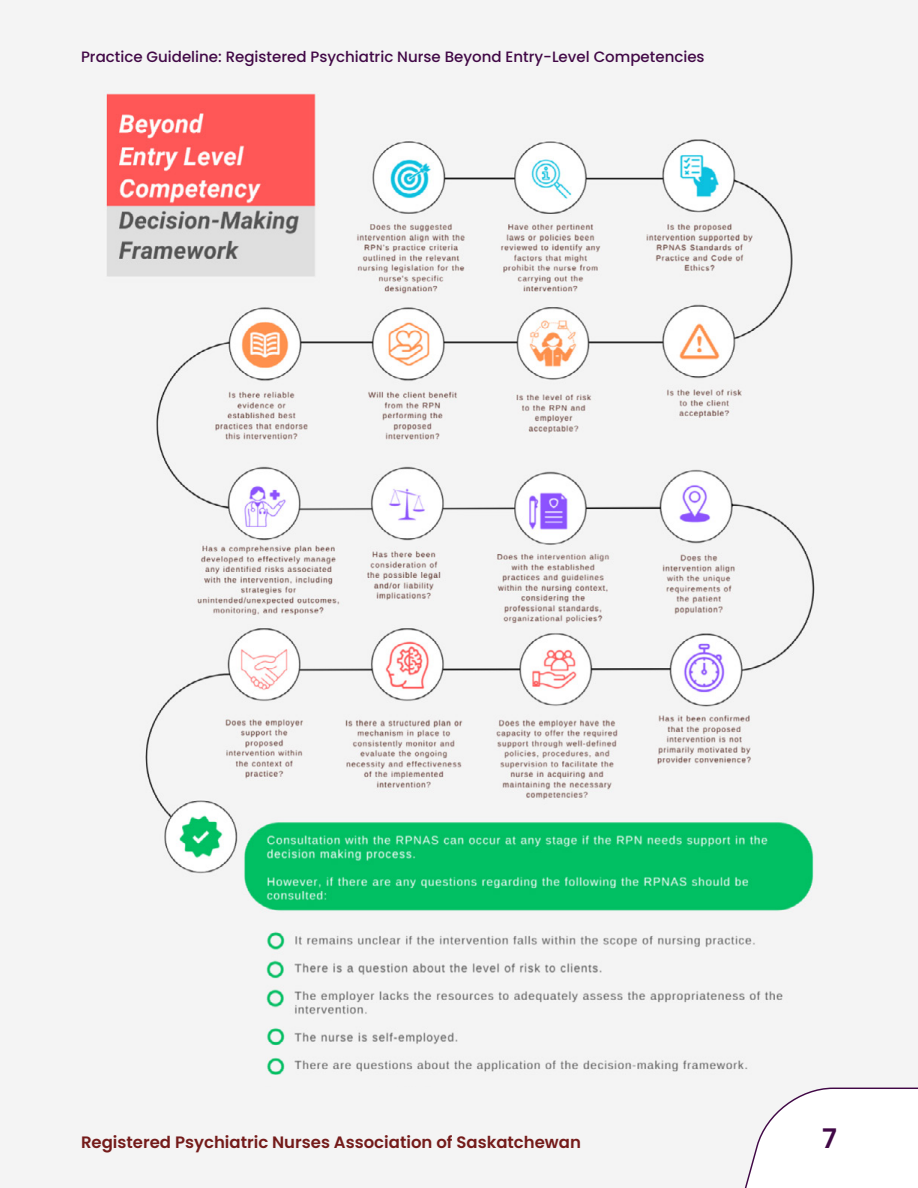
<style>
.page{position:relative;width:918px;height:1188px;background:#f4f4f4}
.page>*{position:absolute;margin:0;border:0;box-sizing:border-box;transform-origin:0 0}
.t1{font:600 27px "Poppins";color:#410846}
.t2{font:600 16.5px "Poppins";color:#741b1a}
.t3{font:500 15px "Poppins";color:#410846}
</style>
<div class="page">
<img style="left:106px;top:93px;width:709px;height:982px">
<svg style="left:744px;top:1087px;width:174px;height:101px"></svg>
<p class="t3" style="left:81px;top:48px;width:625px">Practice Guideline: Registered Psychiatric Nurse Beyond Entry-Level Competencies</p>
<p class="t2" style="left:81px;top:1132px;width:502px">Registered Psychiatric Nurses Association of Saskatchewan</p>
<h1 class="t1" style="left:822px;top:1122px;width:16px">7</h1>
</div>
